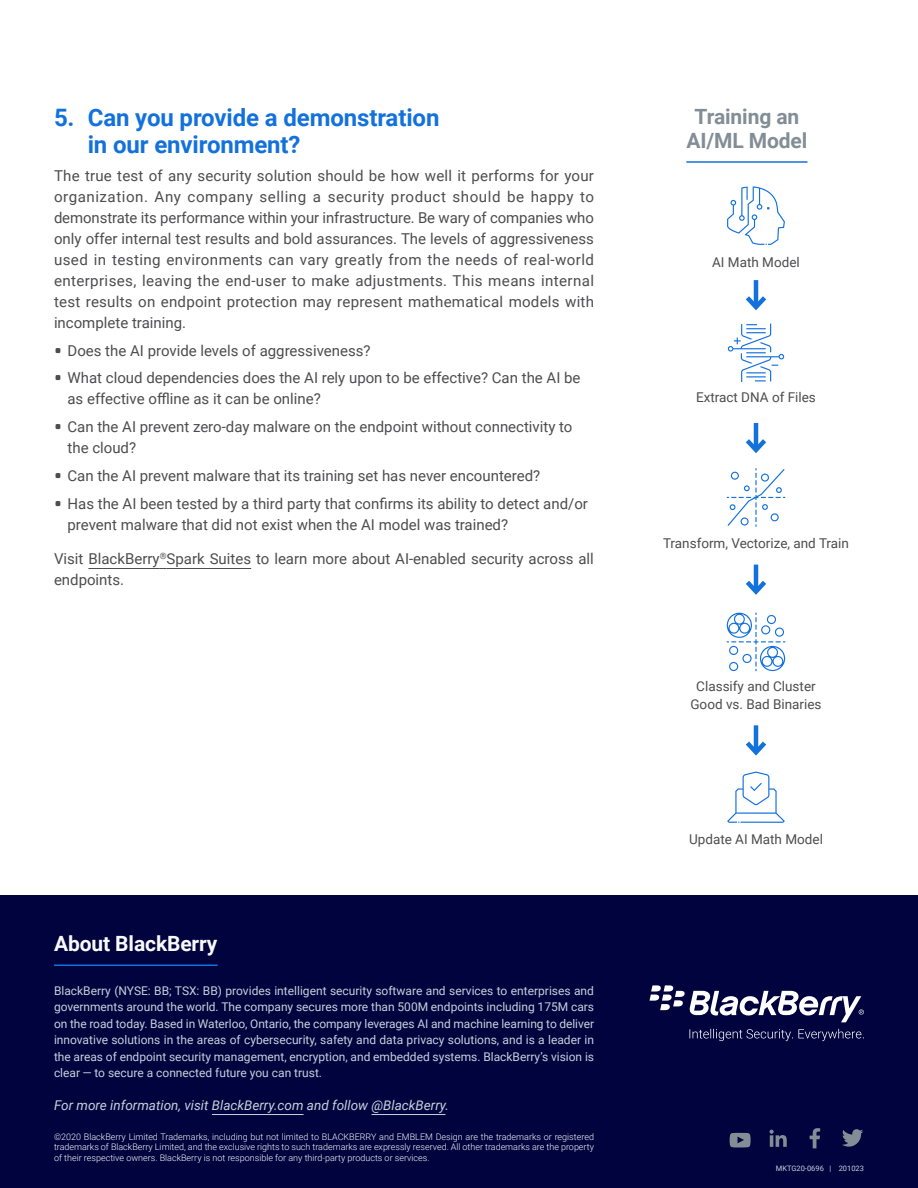
<style>
.page{position:relative;width:918px;height:1188px;background:#fff}
.page>*{position:absolute;margin:0;border:0;box-sizing:border-box;transform-origin:0 0}
.t1{font:700 24px/27px "Roboto";letter-spacing:-.005em;color:#1371dc}
.t2{font:700 21px/24px "Roboto";letter-spacing:-.005em;color:#838d96;text-align:center}
.t3{font:700 21px "Roboto";letter-spacing:-.005em;color:#f9f9fa}
.t4{font:15px/21px "Roboto";color:#4d4d4f}
.t5{font:13.5px/18px "Roboto";color:#4d4d4f;text-align:center}
.t6{font:italic 13.5px "Roboto";color:#c8cfda}
.t7{font:12px/16.5px "Roboto";color:#c8cfda;text-align:justify}
.t8{font:300 9px/10.5px "Roboto";color:#f9f9fa;text-align:justify}
.t9{font:7.5px "Roboto";color:#c8cfda}
.s1{font-family:"Forza";font-weight:700}
</style>
<div class="page">
<div style="left:0;top:895px;width:918px;height:293px;background:#00033e"></div>
<svg style="left:810px;top:1128px;width:10px;height:20px"></svg>
<svg style="left:842px;top:1129px;width:21px;height:18px"></svg>
<svg style="left:770px;top:1130px;width:17px;height:17px"></svg>
<svg style="left:729px;top:1133px;width:22px;height:15px"></svg>
<hr style="left:54px;top:965px;width:164px;height:1px;background:#1371dc">
<hr style="left:212px;top:1114px;width:92px;height:1px;background:#c8cfda">
<hr style="left:372px;top:1114px;width:74px;height:1px;background:#c8cfda">
<svg style="left:650px;top:985px;width:214px;height:37px"></svg>
<svg style="left:689px;top:1029px;width:175px;height:12px"></svg>
<hr style="left:88px;top:568px;width:72px;height:1px;background:#4d4d4f">
<hr style="left:167px;top:568px;width:84px;height:1px;background:#4d4d4f">
<hr style="left:686px;top:161px;width:122px;height:2px;background:#1371dc">
<svg style="left:727px;top:186px;width:58px;height:59px"></svg>
<svg style="left:728px;top:324px;width:56px;height:58px"></svg>
<svg style="left:727px;top:613px;width:58px;height:58px"></svg>
<svg style="left:727px;top:468px;width:58px;height:59px"></svg>
<svg style="left:727px;top:772px;width:58px;height:51px"></svg>
<hr style="left:754px;top:280px;width:4px;height:27px;background:#1371dc">
<svg style="left:745px;top:291px;width:22px;height:20px"></svg>
<hr style="left:754px;top:423px;width:4px;height:27px;background:#1371dc">
<svg style="left:745px;top:434px;width:22px;height:19px"></svg>
<hr style="left:754px;top:565px;width:4px;height:27px;background:#1371dc">
<svg style="left:745px;top:576px;width:22px;height:19px"></svg>
<hr style="left:754px;top:725px;width:4px;height:27px;background:#1371dc">
<svg style="left:745px;top:737px;width:22px;height:19px"></svg>
<h1 class="t1" style="left:88px;top:103px;width:353px;text-indent:-34px">5. Can you provide a demonstration in our environment?</h1>
<p class="t4" style="left:54px;top:164px;width:542px;text-align:justify">The true test of any security solution should be how well it performs for your organization. Any company selling a security product should be happy to demonstrate its performance within your infrastructure. Be wary of companies who only offer internal test results and bold assurances. The levels of aggressiveness used in testing environments can vary greatly from the needs of real-world enterprises, leaving the end-user to make adjustments. This means internal test results on endpoint protection may represent mathematical models with incomplete training.</p>
<p class="t4" style="left:54px;top:339px;width:318px"><span class="s1">•</span> Does the AI provide levels of aggressiveness?</p>
<p class="t4" style="left:68px;top:367px;width:515px;text-indent:-14px"><span class="s1">•</span> What cloud dependencies does the AI rely upon to be effective? Can the AI be as effective offline as it can be online?</p>
<p class="t4" style="left:68px;top:416px;width:506px;text-indent:-14px"><span class="s1">•</span> Can the AI prevent zero-day malware on the endpoint without connectivity to the cloud?</p>
<p class="t4" style="left:54px;top:464px;width:488px"><span class="s1">•</span> Can the AI prevent malware that its training set has never encountered?</p>
<p class="t4" style="left:68px;top:492px;width:522px;text-indent:-14px"><span class="s1">•</span> Has the AI been tested by a third party that confirms its ability to detect and/or prevent malware that did not exist when the AI model was trained?</p>
<p class="t4" style="left:54px;top:548px;width:541px">Visit BlackBerry<sup>®</sup>Spark Suites to learn more about AI-enabled security across all endpoints.</p>
<h2 class="t3" style="left:54px;top:929px;width:165px">About BlackBerry</h2>
<p class="t7" style="left:54px;top:982px;width:542px">BlackBerry (NYSE: BB; TSX: BB) provides intelligent security software and services to enterprises and governments around the world. The company secures more than 500M endpoints including 175M cars on the road today. Based in Waterloo, Ontario, the company leverages AI and machine learning to deliver innovative solutions in the areas of cybersecurity, safety and data privacy solutions, and is a leader in the areas of endpoint security management, encryption, and embedded systems. BlackBerry’s vision is clear — to secure a connected future you can trust.</p>
<p class="t6" style="left:54px;top:1096px;width:397px">For more information, visit BlackBerry.com and follow @BlackBerry.</p>
<p class="t8" style="left:54px;top:1131px;width:542px">©2020 BlackBerry Limited Trademarks, including but not limited to BLACKBERRY and EMBLEM Design are the trademarks or registered trademarks of BlackBerry Limited, and the exclusive rights to such trademarks are expressly reserved. All other trademarks are the property of their respective owners. BlackBerry is not responsible for any third-party products or services.</p>
<h2 class="t2" style="left:686px;top:104px;width:123px">Training an<br>AI/ML Model</h2>
<p class="t5" style="left:712px;top:252px;width:89px">AI Math Model</p>
<p class="t5" style="left:696px;top:388px;width:121px">Extract DNA of Files</p>
<p class="t5" style="left:663px;top:534px;width:187px">Transform, Vectorize, and Train</p>
<p class="t5" style="left:690px;top:677px;width:133px">Classify and Cluster<br>Good vs. Bad Binaries</p>
<p class="t5" style="left:689px;top:830px;width:135px">Update AI Math Model</p>
<p class="t9" style="left:776px;top:1163px;width:90px">MKTG20-0696 | 201023</p>
</div>
